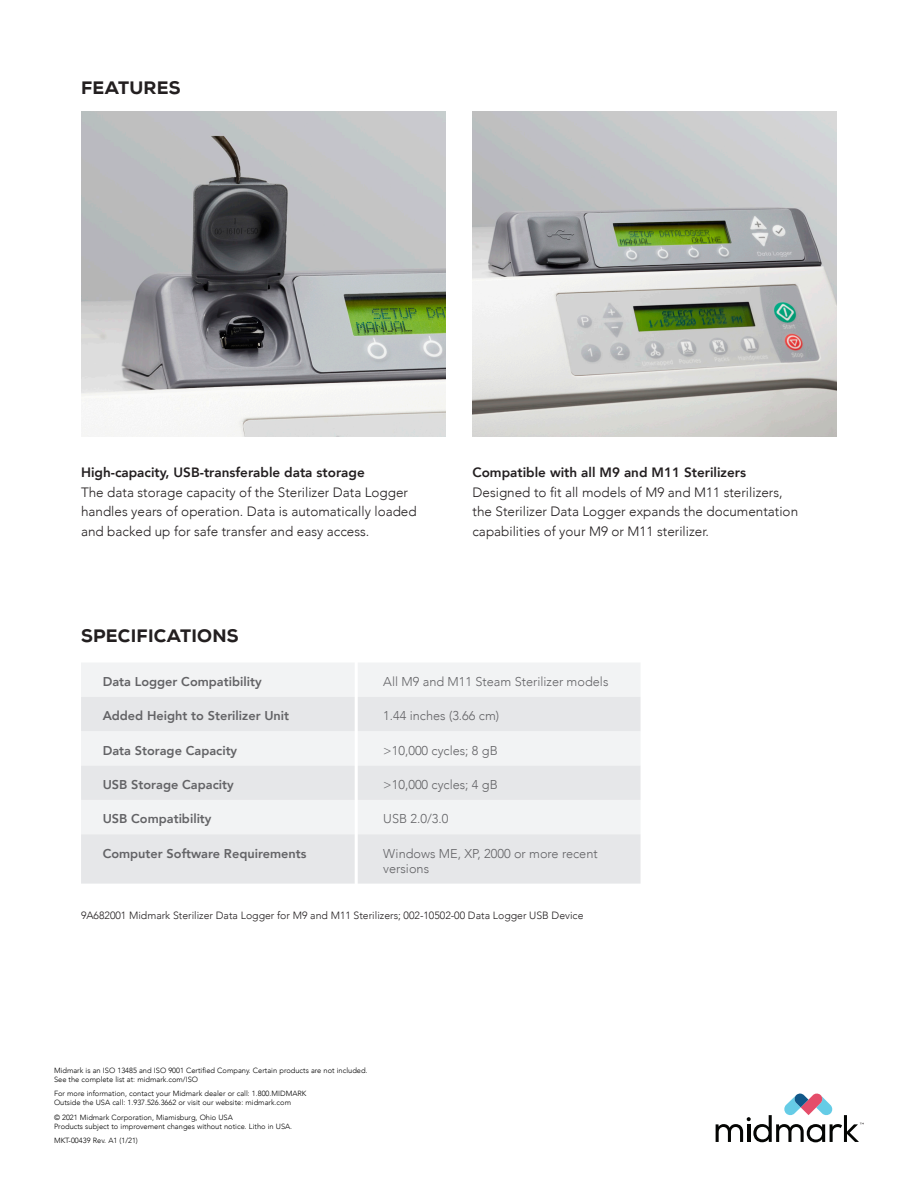
<style>
.page{position:relative;width:918px;height:1188px;background:#fff}
.page>*{position:absolute;margin:0;border:0;box-sizing:border-box;transform-origin:0 0}
.Headline_Style_5{font:800 18px "Nexa";letter-spacing:.015em;color:#231f20}
.Body_Style_3{font:300 13.5px/19.5px "Avenir";color:#231f20}
.body_text{font:800 12.75px "Avenir";color:#636366}
.body_text-2{font:300 12.75px/15px "Avenir";color:#636366}
.t1{font:300 10.5px "Avenir";color:#231f20}
.Body_Style_5{font:300 7.5px/9px "Avenir";color:#000}
.s1{font-weight:800}
</style>
<div class="page">
<div style="left:81px;top:663px;width:559px;height:34px;background:#f2f3f4"></div>
<svg style="left:81px;top:697px;width:560px;height:187px;fill:#e6e7e9"></svg>
<hr style="left:355px;top:655px;width:3px;height:240px;background:#fff">
<img style="left:81px;top:111px;width:365px;height:326px">
<img style="left:472px;top:111px;width:365px;height:326px">
<svg style="left:716px;top:1094px;width:148px;height:48px"></svg>
<p class="Headline_Style_5" style="left:81px;top:76px;width:101px">FEATURES</p>
<p class="Body_Style_3" style="left:81px;top:463px;width:337px"><span class="s1">High-capacity, USB-transferable data storage<br></span>The data storage capacity of the Sterilizer Data Logger handles years of operation. Data is automatically loaded and backed up for safe transfer and easy access.</p>
<p class="Body_Style_3" style="left:472px;top:463px;width:327px"><span class="s1">Compatible with all M9 and M11 Sterilizers </span>Designed to fit all models of M9 and M11 sterilizers, the Sterilizer Data Logger expands the documentation capabilities of your M9 or M11 sterilizer.</p>
<p class="Headline_Style_5" style="left:81px;top:625px;width:159px">SPECIFICATIONS</p>
<p class="body_text" style="left:103px;top:672px;width:160px">Data Logger Compatibility</p>
<p class="body_text-2" style="left:383px;top:674px;width:227px">All M9 and M11 Steam Sterilizer models</p>
<p class="body_text" style="left:103px;top:706px;width:188px">Added Height to Sterilizer Unit</p>
<p class="body_text-2" style="left:383px;top:709px;width:117px">1.44 inches (3.66 cm)</p>
<p class="body_text" style="left:103px;top:740px;width:136px">Data Storage Capacity</p>
<p class="body_text-2" style="left:383px;top:743px;width:116px">&gt;10,000 cycles; 8 gB</p>
<p class="body_text" style="left:103px;top:775px;width:133px">USB Storage Capacity</p>
<p class="body_text-2" style="left:383px;top:777px;width:116px">&gt;10,000 cycles; 4 gB</p>
<p class="body_text" style="left:103px;top:809px;width:110px">USB Compatibility</p>
<p class="body_text-2" style="left:383px;top:812px;width:67px">USB 2.0/3.0</p>
<p class="body_text" style="left:103px;top:843px;width:205px">Computer Software Requirements</p>
<p class="body_text-2" style="left:383px;top:846px;width:216px">Windows ME, XP, 2000 or more recent versions</p>
<p class="t1" style="left:81px;top:909px;width:504px">9A682001 Midmark Sterilizer Data Logger for M9 and M11 Sterilizers; 002-10502-00 Data Logger USB Device</p>
<p class="Body_Style_5" style="left:54px;top:1066px;width:315px">Midmark is an ISO 13485 and ISO 9001 Certified Company. Certain products are not included.<br>See the complete list at: midmark.com/ISO</p>
<p class="Body_Style_5" style="left:54px;top:1089px;width:254px">For more information, contact your Midmark dealer or call: 1.800.MIDMARK<br>Outside the USA call: 1.937.526.3662 or visit our website: midmark.com</p>
<p class="Body_Style_5" style="left:54px;top:1113px;width:240px">© 2021 Midmark Corporation, Miamisburg, Ohio USA<br>Products subject to improvement changes without notice. Litho in USA.</p>
<p class="Body_Style_5" style="left:54px;top:1136px;width:85px">MKT-00439 Rev. A1 (1/21)</p>
</div>
